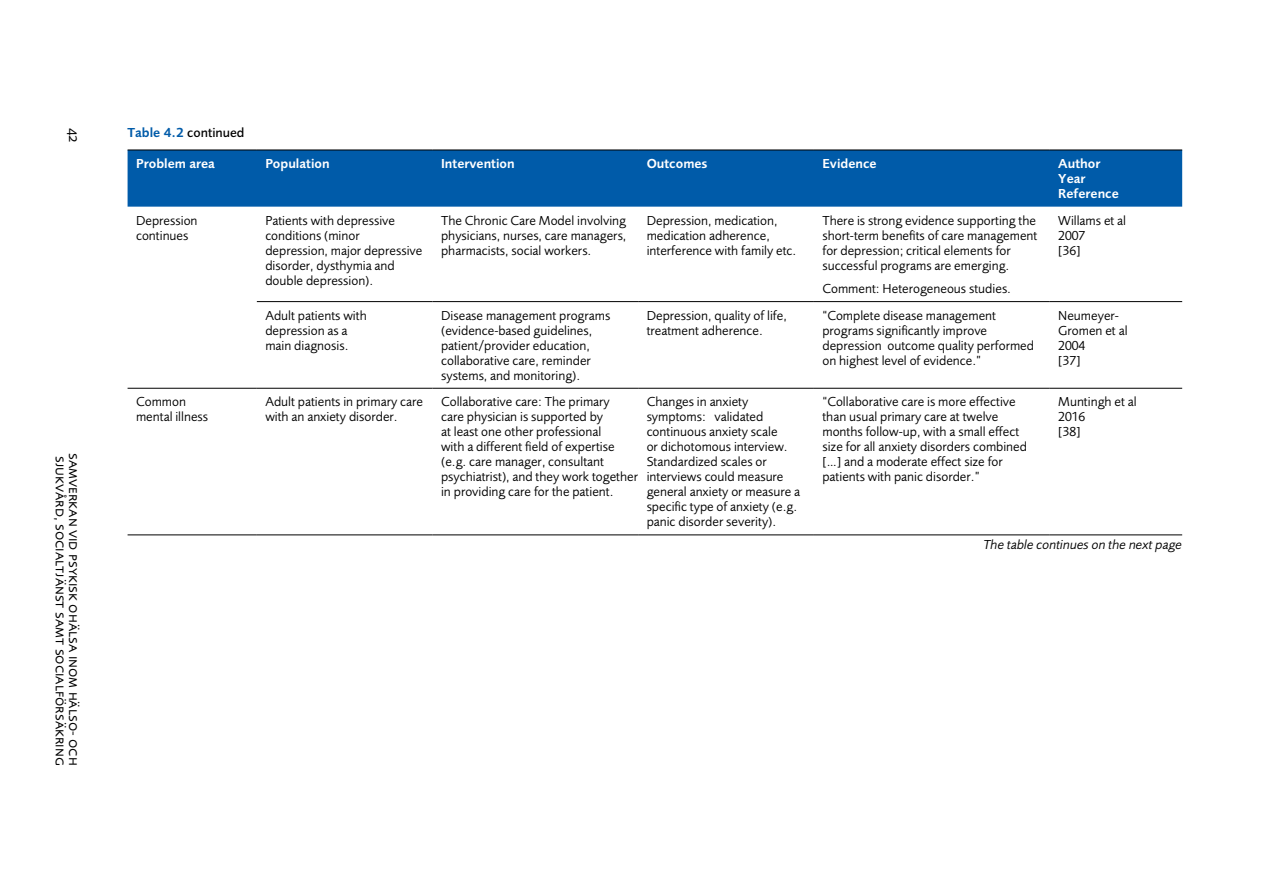
<style>
.page{position:relative;width:1263px;height:893px;background:#fff}
.page>*{position:absolute;margin:0;border:0;box-sizing:border-box;transform-origin:0 0}
.t1{font:15px "Foundry Sans Expert";color:#000}
.Tabelltext{font:13.5px/15px "Foundry Sans";color:#000}
.Tabellhuvudrubrik{font:600 13.5px "Foundry Sans";color:#fff}
.Tabellen_fortsätter{font:italic 13.5px "Foundry Sans";color:#000}
.Objekttitel_liggande{font:500 13.5px "Foundry Sans";color:#000}
.s1{font-weight:600;color:#005ba9}
</style>
<div class="page">
<div style="left:128px;top:151px;width:1054px;height:56px;background:#005ba9"></div>
<hr style="left:257px;top:301px;width:176px;height:1px;background:#000">
<hr style="left:433px;top:301px;width:205px;height:1px;background:#000">
<hr style="left:638px;top:301px;width:176px;height:1px;background:#000">
<hr style="left:814px;top:301px;width:236px;height:1px;background:#000">
<hr style="left:1050px;top:301px;width:132px;height:1px;background:#000">
<hr style="left:257px;top:388px;width:176px;height:1px;background:#000">
<hr style="left:433px;top:388px;width:205px;height:1px;background:#000">
<hr style="left:638px;top:388px;width:176px;height:1px;background:#000">
<hr style="left:814px;top:388px;width:236px;height:1px;background:#000">
<hr style="left:1050px;top:388px;width:132px;height:1px;background:#000">
<hr style="left:128px;top:535px;width:129px;height:1px;background:#000">
<hr style="left:257px;top:535px;width:176px;height:1px;background:#000">
<hr style="left:433px;top:535px;width:205px;height:1px;background:#000">
<hr style="left:638px;top:535px;width:176px;height:1px;background:#000">
<hr style="left:814px;top:535px;width:236px;height:1px;background:#000">
<hr style="left:1050px;top:535px;width:132px;height:1px;background:#000">
<hr style="left:128px;top:388px;width:129px;height:1px;background:#000">
<hr style="left:128px;top:150px;width:129px;height:1px;background:#000">
<hr style="left:257px;top:150px;width:176px;height:1px;background:#000">
<hr style="left:433px;top:150px;width:205px;height:1px;background:#000">
<hr style="left:638px;top:150px;width:176px;height:1px;background:#000">
<hr style="left:814px;top:150px;width:236px;height:1px;background:#000">
<hr style="left:1050px;top:150px;width:132px;height:1px;background:#000">
<p class="t1" style="left:83px;top:128px;width:17px;rotate:90deg">42</p>
<p class="Objekttitel_liggande" style="left:128px;top:125px;width:118px"><span class="s1">Table 4.2</span> continued</p>
<p class="Tabellhuvudrubrik" style="left:136px;top:156px;width:80px">Problem area</p>
<p class="Tabellhuvudrubrik" style="left:265px;top:156px;width:66px">Population</p>
<p class="Tabellhuvudrubrik" style="left:441px;top:156px;width:75px">Intervention</p>
<p class="Tabellhuvudrubrik" style="left:647px;top:156px;width:62px">Outcomes</p>
<p class="Tabellhuvudrubrik" style="left:822px;top:156px;width:56px">Evidence</p>
<p class="Tabellhuvudrubrik" style="left:1058px;top:156px;width:44px">Author</p>
<p class="Tabellhuvudrubrik" style="left:1058px;top:171px;width:29px">Year</p>
<p class="Tabellhuvudrubrik" style="left:1058px;top:186px;width:62px">Reference</p>
<p class="Tabelltext" style="left:136px;top:213px;width:63px">Depression continues</p>
<p class="Tabelltext" style="left:265px;top:213px;width:158px">Patients with depressive conditions (minor depression, major depressive disorder, dysthymia and double depression).</p>
<p class="Tabelltext" style="left:441px;top:213px;width:187px;text-align:justify">The Chronic Care Model involving physicians, nurses, care managers, pharmacists, social workers.</p>
<p class="Tabelltext" style="left:647px;top:213px;width:151px">Depression, medication, medication adherence, interference with family etc.</p>
<p class="Tabelltext" style="left:822px;top:213px;width:217px">There is strong evidence supporting the short-term benefits of care management for depression; critical elements for successful programs are emerging.</p>
<p class="Tabelltext" style="left:1058px;top:213px;width:69px">Willams et al<br>2007<br>[36]</p>
<p class="Tabelltext" style="left:822px;top:281px;width:190px">Comment: Heterogeneous studies.</p>
<p class="t1" style="left:69px;top:456px;width:311px;rotate:90deg">sjukvård, socialtjänst samt socialförsäkring</p>
<p class="t1" style="left:83px;top:453px;width:314px;rotate:90deg">samverkan vid psykisk ohälsa inom hälso- och</p>
<p class="Tabelltext" style="left:265px;top:308px;width:103px">Adult patients with depression as a main diagnosis.</p>
<p class="Tabelltext" style="left:441px;top:308px;width:171px">Disease management programs (evidence-based guidelines, patient/provider education, collaborative care, reminder systems, and monitoring).</p>
<p class="Tabelltext" style="left:647px;top:308px;width:142px">Depression, quality of life, treatment adherence.</p>
<p class="Tabelltext" style="left:822px;top:308px;width:213px">“Complete disease management programs significantly improve depression outcome quality performed on highest level of evidence.”</p>
<p class="Tabelltext" style="left:1058px;top:308px;width:71px">Neumeyer-<br>Gromen et al<br>2004<br>[37]</p>
<p class="Tabelltext" style="left:136px;top:394px;width:74px">Common mental illness</p>
<p class="Tabelltext" style="left:265px;top:394px;width:159px">Adult patients in primary care with an anxiety disorder.</p>
<p class="Tabelltext" style="left:441px;top:394px;width:199px">Collaborative care: The primary<br>care physician is supported by<br>at least one other professional<br>with a different field of expertise (e.g. care manager, consultant psychiatrist), and they work together in providing care for the patient.</p>
<p class="Tabelltext" style="left:647px;top:394px;width:155px">Changes in anxiety symptoms: validated continuous anxiety scale<br>or dichotomous interview.<br>Standardized scales or interviews could measure general anxiety or measure a specific type of anxiety (e.g. panic disorder severity).</p>
<p class="Tabelltext" style="left:822px;top:394px;width:206px">“Collaborative care is more effective than usual primary care at twelve months follow-up, with a small effect size for all anxiety disorders combined […] and a moderate effect size for patients with panic disorder.”</p>
<p class="Tabelltext" style="left:1058px;top:394px;width:80px">Muntingh et al<br>2016<br>[38]</p>
<p class="Tabellen_fortsätter" style="left:983px;top:536px;width:200px">The table continues on the next page</p>
</div>
